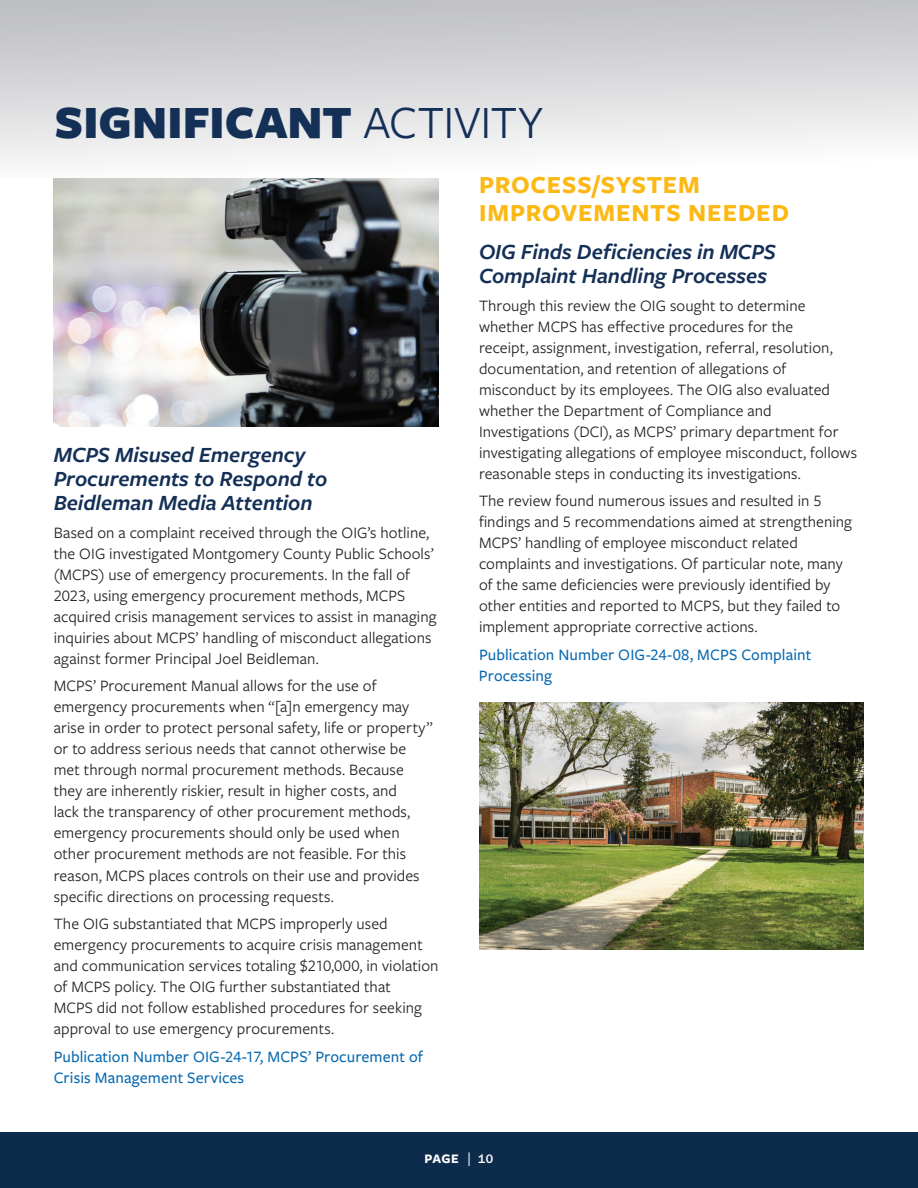
<style>
.page{position:relative;width:918px;height:1188px;background:#fff}
.page>*{position:absolute;margin:0;border:0;box-sizing:border-box;transform-origin:0 0}
.t1{font:900 48px "Freight Sans Pro";color:#153057}
.t2{font:700 25.5px/28.5px "Freight Sans Pro";letter-spacing:.035em;color:#fcb814}
.t3{font:italic 600 22.5px/24px "Freight Sans Pro";letter-spacing:-.005em;color:#153057}
.t4{font:16.5px/21px "Freight Sans Pro";letter-spacing:.005em;color:#231f20}
.t5{font:500 16.5px/21px "Freight Sans Pro";letter-spacing:.005em;color:#096ab0}
.t6{font:700 13.5px "Freight Sans Pro";color:#fff}
.s1{font-weight:400}
.s2{font-weight:500;font-size:15px}
.s3{font-family:"Franklin Gothic URW";font-weight:500;font-size:12.75px}
</style>
<div class="page">
<div style="left:0;top:1133px;width:918px;height:55px;background:#0d2b4b"></div>
<div style="left:0;top:0;width:918px;height:178px;background:linear-gradient(to bottom,#bdbec1,#fdfdfd)"></div>
<img style="left:54px;top:178px;width:385px;height:248px">
<img style="left:479px;top:702px;width:385px;height:248px">
<p class="t1" style="left:55px;top:88px;width:490px">SIGNIFICANT <span class="s1">ACTIVITY</span></p>
<p class="t3" style="left:54px;top:442px;width:275px">MCPS Misused Emergency<br>Procurements to Respond to<br>Beidleman Media Attention</p>
<p class="t4" style="left:54px;top:521px;width:384px">Based on a complaint received through the OIG’s hotline, the OIG investigated Montgomery County Public Schools’ (MCPS) use of emergency procurements. In the fall of 2023, using emergency procurement methods, MCPS acquired crisis management services to assist in managing inquiries about MCPS’ handling of misconduct allegations against former Principal Joel Beidleman.</p>
<p class="t4" style="left:54px;top:675px;width:380px">MCPS’ Procurement Manual allows for the use of emergency procurements when “[a]n emergency may arise in order to protect personal safety, life or property” or to address serious needs that cannot otherwise be met through normal procurement methods. Because they are inherently riskier, result in higher costs, and<br>lack the transparency of other procurement methods, emergency procurements should only be used when other procurement methods are not feasible. For this reason, MCPS places controls on their use and provides specifc directions on processing requests.</p>
<p class="t4" style="left:54px;top:913px;width:386px">The OIG substantiated that MCPS improperly used emergency procurements to acquire crisis management and communication services totaling $210,000, in violation of MCPS policy. The OIG further substantiated that<br>MCPS did not follow established procedures for seeking approval to use emergency procurements.</p>
<p class="t5" style="left:54px;top:1046px;width:371px">Publication Number OIG-24-17, MCPS’ Procurement of<br>Crisis Management Services</p>
<h2 class="t2" style="left:479px;top:169px;width:312px">PROCESS/SYSTEM<br>IMPROVEMENTS NEEDED</h2>
<p class="t3" style="left:479px;top:239px;width:298px">OIG Finds Deficiencies in MCPS<br>Complaint Handling Processes</p>
<p class="t4" style="left:479px;top:294px;width:380px">Through this review the OIG sought to determine whether MCPS has efective procedures for the<br>receipt, assignment, investigation, referral, resolution, documentation, and retention of allegations of misconduct by its employees. The OIG also evaluated whether the Department of Compliance and Investigations (DCI), as MCPS’ primary department for investigating allegations of employee misconduct, follows reasonable steps in conducting its investigations.</p>
<p class="t4" style="left:479px;top:490px;width:374px">The review found numerous issues and resulted in 5 fndings and 5 recommendations aimed at strengthening MCPS’ handling of employee misconduct related complaints and investigations. Of particular note, many of the same defciencies were previously identifed by other entities and reported to MCPS, but they failed to implement appropriate corrective actions.</p>
<p class="t5" style="left:479px;top:644px;width:334px">Publication Number OIG-24-08, MCPS Complaint<br>Processing</p>
<p class="t6" style="left:425px;top:1149px;width:70px">PAGE <span class="s2">|</span> <span class="s3">10</span></p>
</div>
